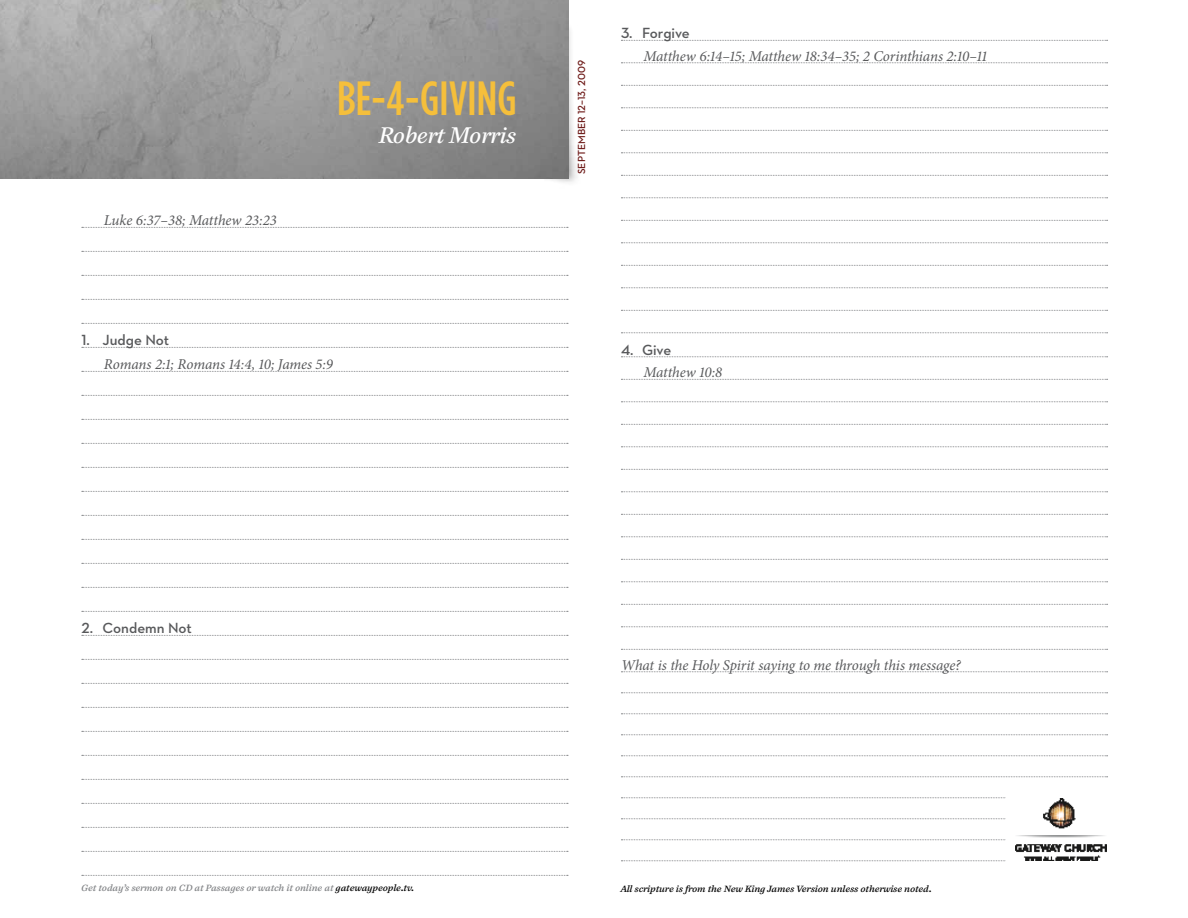
<style>
.page{position:relative;width:1188px;height:918px;background:#fff}
.page>*{position:absolute;margin:0;border:0;box-sizing:border-box;transform-origin:0 0}
.t1{font:500 48px "Gotham Condensed";letter-spacing:.005em;color:#f5bf3b}
.t2{font:italic 22.5px "Paperback 12";letter-spacing:.005em;color:#fff}
.t3{font:italic 15px "Minion Pro";letter-spacing:-.01em;color:#58595b}
.t4{font:600 15px "Neutraface 2 Text";letter-spacing:-.005em;color:#58595b}
.t5{font:600 10.5px "Neutraface 2 Text";color:#6e1b19}
.t6{font:italic 9px "Paperback 6";color:#808285}
.t7{font:italic 9px "Paperback 6";color:#000}
.s1{color:#000}
</style>
<div class="page">
<img style="left:550px;top:13px;width:27px;height:169px">
<img style="left:0;top:0;width:568px;height:179px">
<svg style="left:82px;top:227px;width:486px;height:1px"></svg>
<svg style="left:82px;top:251px;width:486px;height:1px"></svg>
<svg style="left:82px;top:275px;width:486px;height:1px"></svg>
<svg style="left:82px;top:299px;width:486px;height:1px"></svg>
<svg style="left:82px;top:323px;width:486px;height:1px"></svg>
<svg style="left:82px;top:347px;width:486px;height:1px"></svg>
<svg style="left:82px;top:371px;width:486px;height:1px"></svg>
<svg style="left:82px;top:395px;width:486px;height:1px"></svg>
<svg style="left:82px;top:419px;width:486px;height:1px"></svg>
<svg style="left:82px;top:443px;width:486px;height:1px"></svg>
<svg style="left:82px;top:467px;width:486px;height:1px"></svg>
<svg style="left:82px;top:491px;width:486px;height:1px"></svg>
<svg style="left:82px;top:515px;width:486px;height:1px"></svg>
<svg style="left:82px;top:539px;width:486px;height:1px"></svg>
<svg style="left:82px;top:563px;width:486px;height:1px"></svg>
<svg style="left:82px;top:587px;width:486px;height:1px"></svg>
<svg style="left:82px;top:611px;width:486px;height:1px"></svg>
<svg style="left:82px;top:635px;width:486px;height:1px"></svg>
<svg style="left:82px;top:659px;width:486px;height:1px"></svg>
<svg style="left:82px;top:683px;width:486px;height:1px"></svg>
<svg style="left:82px;top:707px;width:486px;height:1px"></svg>
<svg style="left:82px;top:731px;width:486px;height:1px"></svg>
<svg style="left:82px;top:755px;width:486px;height:1px"></svg>
<svg style="left:82px;top:779px;width:486px;height:1px"></svg>
<svg style="left:82px;top:803px;width:486px;height:1px"></svg>
<svg style="left:82px;top:827px;width:486px;height:1px"></svg>
<svg style="left:82px;top:851px;width:486px;height:1px"></svg>
<svg style="left:82px;top:875px;width:486px;height:1px"></svg>
<svg style="left:621px;top:40px;width:487px;height:1px"></svg>
<svg style="left:621px;top:62px;width:487px;height:1px"></svg>
<svg style="left:621px;top:85px;width:487px;height:1px"></svg>
<svg style="left:621px;top:107px;width:487px;height:1px"></svg>
<svg style="left:621px;top:130px;width:487px;height:1px"></svg>
<svg style="left:621px;top:152px;width:487px;height:1px"></svg>
<svg style="left:621px;top:175px;width:487px;height:1px"></svg>
<svg style="left:621px;top:197px;width:487px;height:1px"></svg>
<svg style="left:621px;top:220px;width:487px;height:1px"></svg>
<svg style="left:621px;top:242px;width:487px;height:1px"></svg>
<svg style="left:621px;top:265px;width:487px;height:1px"></svg>
<svg style="left:621px;top:287px;width:487px;height:1px"></svg>
<svg style="left:621px;top:310px;width:487px;height:1px"></svg>
<svg style="left:621px;top:332px;width:487px;height:1px"></svg>
<svg style="left:621px;top:356px;width:487px;height:1px"></svg>
<svg style="left:621px;top:379px;width:487px;height:1px"></svg>
<svg style="left:621px;top:401px;width:487px;height:1px"></svg>
<svg style="left:621px;top:424px;width:487px;height:1px"></svg>
<svg style="left:621px;top:446px;width:487px;height:1px"></svg>
<svg style="left:621px;top:469px;width:487px;height:1px"></svg>
<svg style="left:621px;top:491px;width:487px;height:1px"></svg>
<svg style="left:621px;top:514px;width:487px;height:1px"></svg>
<svg style="left:621px;top:536px;width:487px;height:1px"></svg>
<svg style="left:621px;top:559px;width:487px;height:1px"></svg>
<svg style="left:621px;top:581px;width:487px;height:1px"></svg>
<svg style="left:621px;top:604px;width:487px;height:1px"></svg>
<svg style="left:621px;top:626px;width:487px;height:1px"></svg>
<svg style="left:621px;top:649px;width:487px;height:1px"></svg>
<svg style="left:621px;top:671px;width:487px;height:1px"></svg>
<svg style="left:621px;top:692px;width:487px;height:1px"></svg>
<svg style="left:621px;top:713px;width:487px;height:1px"></svg>
<svg style="left:621px;top:734px;width:487px;height:1px"></svg>
<svg style="left:621px;top:755px;width:487px;height:1px"></svg>
<svg style="left:621px;top:776px;width:487px;height:1px"></svg>
<svg style="left:621px;top:797px;width:385px;height:1px"></svg>
<svg style="left:621px;top:818px;width:385px;height:1px"></svg>
<svg style="left:621px;top:839px;width:385px;height:1px"></svg>
<svg style="left:621px;top:860px;width:385px;height:1px"></svg>
<img style="left:1015px;top:798px;width:92px;height:63px">
<p class="t3" style="left:104px;top:210px;width:174px">Luke 6:37–38; Matthew 23:23</p>
<h1 class="t1" style="left:337px;top:70px;width:178px">BE-4-Giving</h1>
<h2 class="t2" style="left:379px;top:122px;width:139px">Robert Morris</h2>
<p class="t4" style="left:81px;top:331px;width:89px">1. Judge Not</p>
<p class="t3" style="left:104px;top:354px;width:231px">Romans 2:1; Romans 14:4, 10; James 5:9</p>
<p class="t5" style="left:575px;top:174px;width:115px;rotate:-90deg">September 12–13, 2009</p>
<p class="t4" style="left:621px;top:24px;width:70px">3. Forgive</p>
<p class="t3" style="left:644px;top:46px;width:345px">Matthew 6:14–15; Matthew 18:34–35; 2 Corinthians 2:10–11</p>
<p class="t4" style="left:621px;top:340px;width:52px">4. Give</p>
<p class="t3" style="left:644px;top:362px;width:80px">Matthew 10:8</p>
<p class="t4" style="left:81px;top:619px;width:112px">2. Condemn Not</p>
<p class="t3" style="left:621px;top:655px;width:341px">What is the Holy Spirit saying to me through this message?</p>
<p class="t6" style="left:81px;top:882px;width:335px">Get today’s sermon on CD at Passages or watch it online at <span class="s1">gatewaypeople.tv.</span></p>
<p class="t7" style="left:621px;top:883px;width:313px">All scripture is from the New King James Version unless otherwise noted.</p>
</div>
